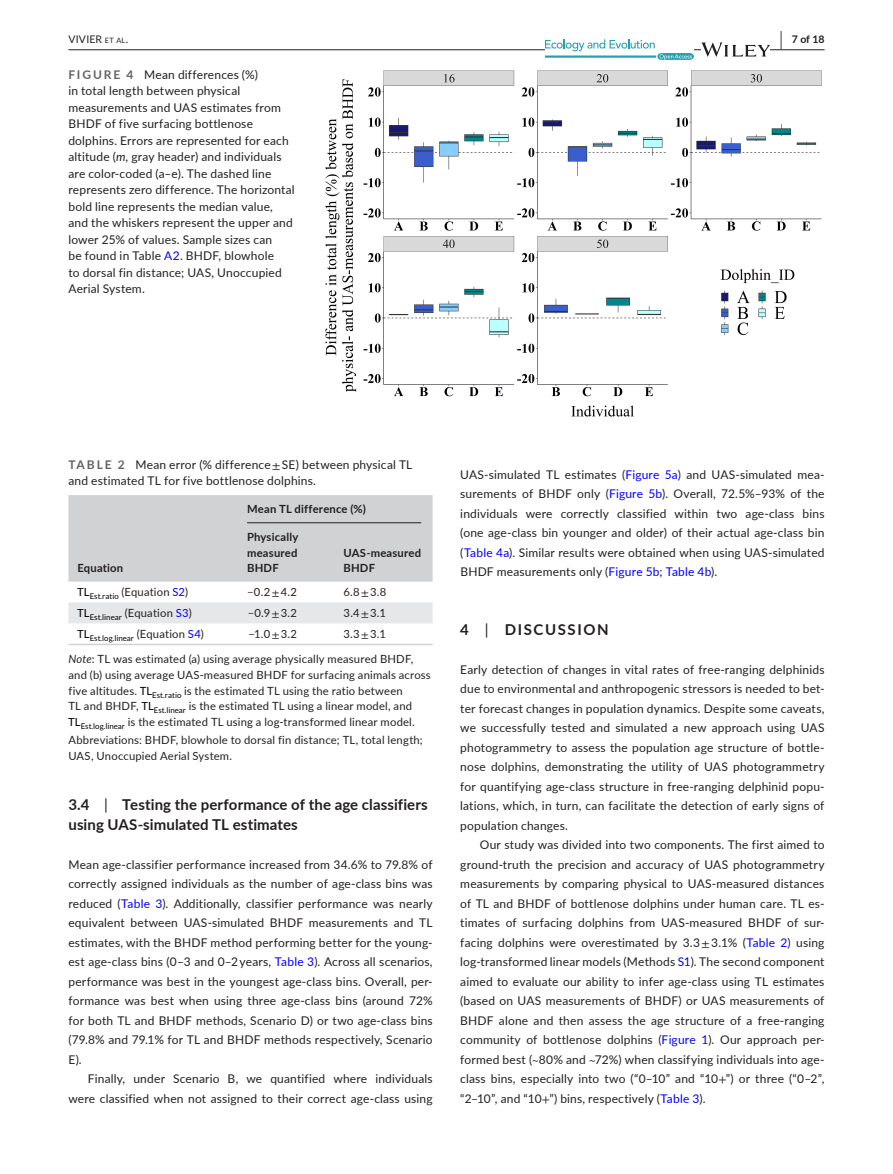
<style>
.page{position:relative;width:893px;height:1174px;background:#fff}
.page>*{position:absolute;margin:0;border:0;box-sizing:border-box;transform-origin:0 0}
.t1{font:700 15px/19.5px "Lato";letter-spacing:.01em;color:#231f20}
.t2{font:700 15px "Lato";letter-spacing:.11em;color:#231f20}
.t3{font:12px/19.5px "Lato";letter-spacing:.015em;color:#231f20;text-align:justify}
.t4{font:11.25px/15.8px "Lato";letter-spacing:.015em;color:#231f20}
.t5{font:700 11.25px/15.8px "Lato";letter-spacing:.02em;color:#231f20;text-align:justify}
.t6{font:10.5px "Lato";letter-spacing:.025em;color:#231f20}
.t7{font:700 10.5px "Lato";color:#231f20}
.t8{font:7.95px "Lato";color:#000}
.s1{font-size:7.35px}
.s2{font-size:19.5px}
.s3{font-weight:700;color:#636366}
.s4{font-style:italic}
.s5{color:#00f}
.s6{font-family:"STIX"}
.s7{color:#000}
.s8{font-weight:400}
</style>
<div class="page">
<hr style="left:68px;top:49px;width:756px;height:1px;background:#231f20">
<svg style="left:545px;top:39px;width:149px;height:21px"></svg>
<svg style="left:701px;top:42px;width:69px;height:15px"></svg>
<img style="left:325px;top:70px;width:497px;height:347px">
<div style="left:68px;top:495px;width:365px;height:86px;background:#d1d2d4"></div>
<div style="left:68px;top:602px;width:365px;height:21px;background:#e6e7e9"></div>
<hr style="left:68px;top:643px;width:170px;height:2px;background:#d1d2d4">
<hr style="left:238px;top:643px;width:96px;height:2px;background:#d1d2d4">
<hr style="left:334px;top:643px;width:99px;height:2px;background:#d1d2d4">
<hr style="left:247px;top:522px;width:174px;height:1px;background:#231f20">
<p class="t6" style="left:68px;top:31px;width:61px">VIVIER <span class="s1">et al</span>.</p>
<p class="t7" style="left:780px;top:31px;width:46px"><span class="s2">|</span> 7 of 18</p>
<p class="t3" style="left:68px;top:66px;width:228px;line-height:16.5px;text-align:left"><span class="s3">FIGURE 4</span> Mean differences (%)<br>in total length between physical measurements and UAS estimates from BHDF of five surfacing bottlenose dolphins. Errors are represented for each altitude (<span class="s4">m</span>, gray header) and individuals are color-coded (a–e). The dashed line represents zero difference. The horizontal bold line represents the median value, and the whiskers represent the upper and lower 25% of values. Sample sizes can<br>be found in Table <span class="s5">A2</span>. BHDF, blowhole<br>to dorsal fin distance; UAS, Unoccupied Aerial System.</p>
<p class="t3" style="left:68px;top:456px;width:346px;line-height:16.5px"><span class="s3">TABLE 2</span> Mean error (% difference <span class="s6">±</span> SE) between physical TL and estimated TL for five bottlenose dolphins.</p>
<p class="t5" style="left:77px;top:560px;width:47px">Equation</p>
<p class="t5" style="left:247px;top:501px;width:120px">Mean TL difference (%)</p>
<p class="t5" style="left:247px;top:528px;width:53px">Physically measured BHDF</p>
<p class="t5" style="left:343px;top:544px;width:79px">UAS-measured<br>BHDF</p>
<p class="t4" style="left:77px;top:584px;width:112px"><span class="s7">TL</span><sub>Est.ratio</sub> (Equation <span class="s5">S2</span>)</p>
<p class="t4" style="left:247px;top:584px;width:51px">−0.2 <span class="s6">±</span> 4.2</p>
<p class="t4" style="left:343px;top:584px;width:45px">6.8 <span class="s6">±</span> 3.8</p>
<p class="t8" style="left:77px;top:614px;width:116px"><sup>TL</sup>Est.linear <sup>(Equation</sup> <sup>S3</sup><sup>)</sup></p>
<p class="t4" style="left:248px;top:605px;width:51px">−0.9 <span class="s6">±</span> 3.2</p>
<p class="t4" style="left:344px;top:605px;width:44px">3.4 <span class="s6">±</span> 3.1</p>
<p class="t8" style="left:77px;top:635px;width:128px"><sup>TL</sup>Est.log.linear <sup>(Equation</sup> <sup>S4</sup><sup>)</sup></p>
<p class="t4" style="left:248px;top:626px;width:50px">−1.0 <span class="s6">±</span> 3.2</p>
<p class="t4" style="left:343px;top:626px;width:44px">3.3 <span class="s6">±</span> 3.1</p>
<p class="t4" style="left:68px;top:651px;width:364px"><span class="s4">Note</span>: TL was estimated (a) using average physically measured BHDF, and (b) using average UAS-measured BHDF for surfacing animals across five altitudes. <span class="s7">TL</span><sub>Est.ratio</sub> is the estimated TL using the ratio between<br>TL and BHDF, <span class="s7">TL</span><sub>Est.linear</sub> is the estimated TL using a linear model, and <span class="s7">TL</span><sub>Est.log.linear</sub> is the estimated TL using a log-transformed linear model.</p>
<p class="t4" style="left:68px;top:732px;width:356px">Abbreviations: BHDF, blowhole to dorsal fin distance; TL, total length;<br>UAS, Unoccupied Aerial System.</p>
<p class="t1" style="left:68px;top:794px;width:361px">3.4 <span class="s8">|</span> Testing the performance of the age classifiers using UAS-simulated TL estimates</p>
<p class="t3" style="left:68px;top:854px;width:366px">Mean age-classifier performance increased from 34.6% to 79.8% of correctly assigned individuals as the number of age-class bins was reduced (<span class="s5">Table 3</span>). Additionally, classifier performance was nearly equivalent between UAS-simulated BHDF measurements and TL estimates, with the BHDF method performing better for the young&shy;est age-class bins (0–3 and 0–2 years, <span class="s5">Table 3</span>). Across all scenarios, performance was best in the youngest age-class bins. Overall, per&shy;formance was best when using three age-class bins (around 72% for both TL and BHDF methods, Scenario D) or two age-class bins (79.8% and 79.1% for TL and BHDF methods respectively, Scenario E).</p>
<p class="t3" style="left:68px;top:1068px;width:366px;text-align:right">Finally, under Scenario B, we quantified where individuals were classified when not assigned to their correct age-class using</p>
<p class="t3" style="left:460px;top:464px;width:366px">UAS-simulated TL estimates (<span class="s5">Figure 5a</span>) and UAS-simulated mea&shy;surements of BHDF only (<span class="s5">Figure 5b</span>). Overall, 72.5%–93% of the individuals were correctly classified within two age-class bins (one age-class bin younger and older) of their actual age-class bin (<span class="s5">Table 4a</span>). Similar results were obtained when using UAS-simulated BHDF measurements only (<span class="s5">Figure 5b</span>; <span class="s5">Table 4b</span>).</p>
<p class="t2" style="left:460px;top:618px;width:150px">4 <span class="s8">|</span> DISCUSSION</p>
<p class="t3" style="left:460px;top:659px;width:366px">Early detection of changes in vital rates of free-ranging delphinids due to environmental and anthropogenic stressors is needed to bet&shy;ter forecast changes in population dynamics. Despite some caveats, we successfully tested and simulated a new approach using UAS photogrammetry to assess the population age structure of bottle&shy;nose dolphins, demonstrating the utility of UAS photogrammetry for quantifying age-class structure in free-ranging delphinid popu&shy;lations, which, in turn, can facilitate the detection of early signs of population changes.</p>
<p class="t3" style="left:460px;top:834px;width:366px;text-indent:20px">Our study was divided into two components. The first aimed to ground-truth the precision and accuracy of UAS photogrammetry measurements by comparing physical to UAS-measured distances of TL and BHDF of bottlenose dolphins under human care. TL es&shy;timates of surfacing dolphins from UAS-measured BHDF of sur&shy;facing dolphins were overestimated by 3.3 <span class="s6">±</span> 3.1% (<span class="s5">Table 2</span>) using log-transformed linear models (Methods <span class="s5">S1</span>). The second component aimed to evaluate our ability to infer age-class using TL estimates (based on UAS measurements of BHDF) or UAS measurements of BHDF alone and then assess the age structure of a free-ranging community of bottlenose dolphins (<span class="s5">Figure 1</span>). Our approach per&shy;formed best (<span class="s6">~</span>80% and <span class="s6">~</span>72%) when classifying individuals into age&shy;class bins, especially into two (“0–10” and “10<span class="s6">+</span>”) or three (“0–2”, “2–10”, and “10<span class="s6">+</span>”) bins, respectively (<span class="s5">Table 3</span>).</p>
</div>
